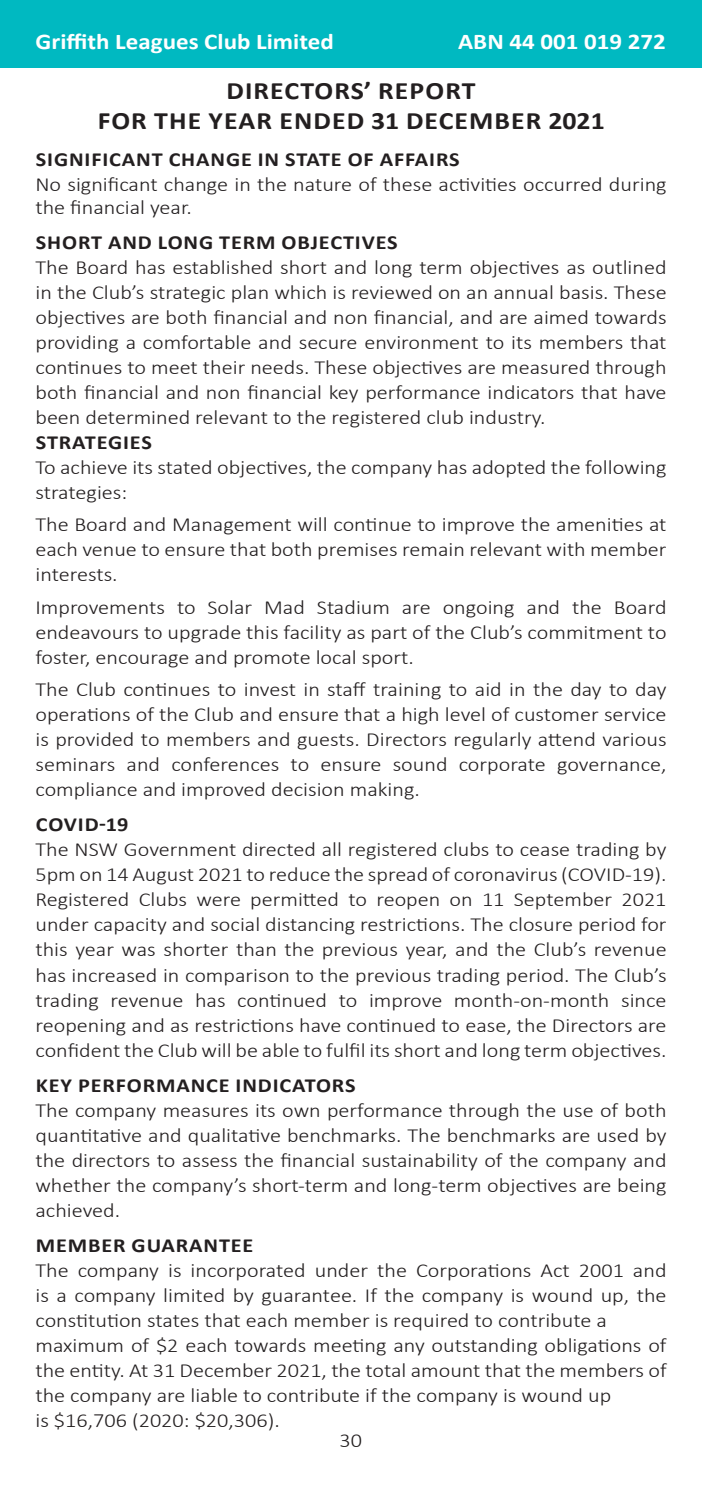
<style>
.page{position:relative;width:702px;height:1489px;background:#fff}
.page>*{position:absolute;margin:0;border:0;box-sizing:border-box;transform-origin:0 0}
.t1{font:700 25px "Calibri";letter-spacing:.04em;color:#231f20;scale:1.11 1}
.t2{font:700 22.5px "Calibri";color:#fff;scale:1.11 1}
.t3{font:300 20px/25px "Calibri";color:#231f20;text-align:justify;scale:1.11 1}
.t4{font:700 20px "Calibri";letter-spacing:.04em;color:#231f20;scale:1.11 1}
</style>
<div class="page">
<div style="left:0;top:0;width:702px;height:68px;background:#00b9c1"></div>
<p class="t2" style="left:36px;top:26px;width:270px">Griffith Leagues Club Limited</p>
<p class="t2" style="left:458px;top:26px;width:189px">ABN 44 001 019 272</p>
<p class="t1" style="left:226px;top:73px;width:226px">DIRECTORS’ REPORT</p>
<p class="t1" style="left:98px;top:103px;width:458px">FOR THE YEAR ENDED 31 DECEMBER 2021</p>
<p class="t4" style="left:36px;top:145px;width:383px">SIGNIFICANT CHANGE IN STATE OF AFFAIRS</p>
<p class="t3" style="left:35px;top:173px;width:570px;line-height:22.5px">No significant change in the nature of these activities occurred during the financial year.</p>
<p class="t4" style="left:36px;top:228px;width:327px">SHORT AND LONG TERM OBJECTIVES</p>
<p class="t3" style="left:35px;top:254px;width:570px">The Board has established short and long term objectives as outlined in the Club’s strategic plan which is reviewed on an annual basis. These objectives are both financial and non financial, and are aimed towards providing a comfortable and secure environment to its members that continues to meet their needs. These objectives are measured through both financial and non financial key performance indicators that have been determined relevant to the registered club industry.</p>
<p class="t4" style="left:36px;top:428px;width:106px">STRATEGIES</p>
<p class="t3" style="left:35px;top:454px;width:570px">To achieve its stated objectives, the company has adopted the following strategies:</p>
<p class="t3" style="left:35px;top:512px;width:570px">The Board and Management will continue to improve the amenities at each venue to ensure that both premises remain relevant with member interests.</p>
<p class="t3" style="left:35px;top:594px;width:570px">Improvements to Solar Mad Stadium are ongoing and the Board endeavours to upgrade this facility as part of the Club’s commitment to foster, encourage and promote local sport.</p>
<p class="t3" style="left:35px;top:677px;width:570px">The Club continues to invest in staff training to aid in the day to day operations of the Club and ensure that a high level of customer service is provided to members and guests. Directors regularly attend various seminars and conferences to ensure sound corporate governance, compliance and improved decision making.</p>
<p class="t4" style="left:36px;top:810px;width:85px">COVID-19</p>
<p class="t3" style="left:35px;top:837px;width:570px">The NSW Government directed all registered clubs to cease trading by 5pm on 14 August 2021 to reduce the spread of coronavirus (COVID-19).<br>Registered Clubs were permitted to reopen on 11 September 2021 under capacity and social distancing restrictions. The closure period for this year was shorter than the previous year, and the Club’s revenue has increased in comparison to the previous trading period. The Club’s trading revenue has continued to improve month-on-month since reopening and as restrictions have continued to ease, the Directors are confident the Club will be able to fulfil its short and long term objectives.</p>
<p class="t4" style="left:36px;top:1070px;width:289px">KEY PERFORMANCE INDICATORS</p>
<p class="t3" style="left:35px;top:1097px;width:570px">The company measures its own performance through the use of both quantitative and qualitative benchmarks. The benchmarks are used by the directors to assess the financial sustainability of the company and whether the company’s short-term and long-term objectives are being achieved.</p>
<p class="t4" style="left:36px;top:1230px;width:197px">MEMBER GUARANTEE</p>
<p class="t3" style="left:35px;top:1257px;width:570px">The company is incorporated under the Corporations Act 2001 and is a company limited by guarantee. If the company is wound up, the constitution states that each member is required to contribute a</p>
<p class="t3" style="left:35px;top:1332px;width:570px">maximum of $2 each towards meeting any outstanding obligations of the entity. At 31 December 2021, the total amount that the members of the company are liable to contribute if the company is wound up</p>
<p class="t3" style="left:35px;top:1407px;width:222px">is $16,706 (2020: $20,306).</p>
<p class="t3" style="left:339px;top:1427px;width:22px">30</p>
</div>
